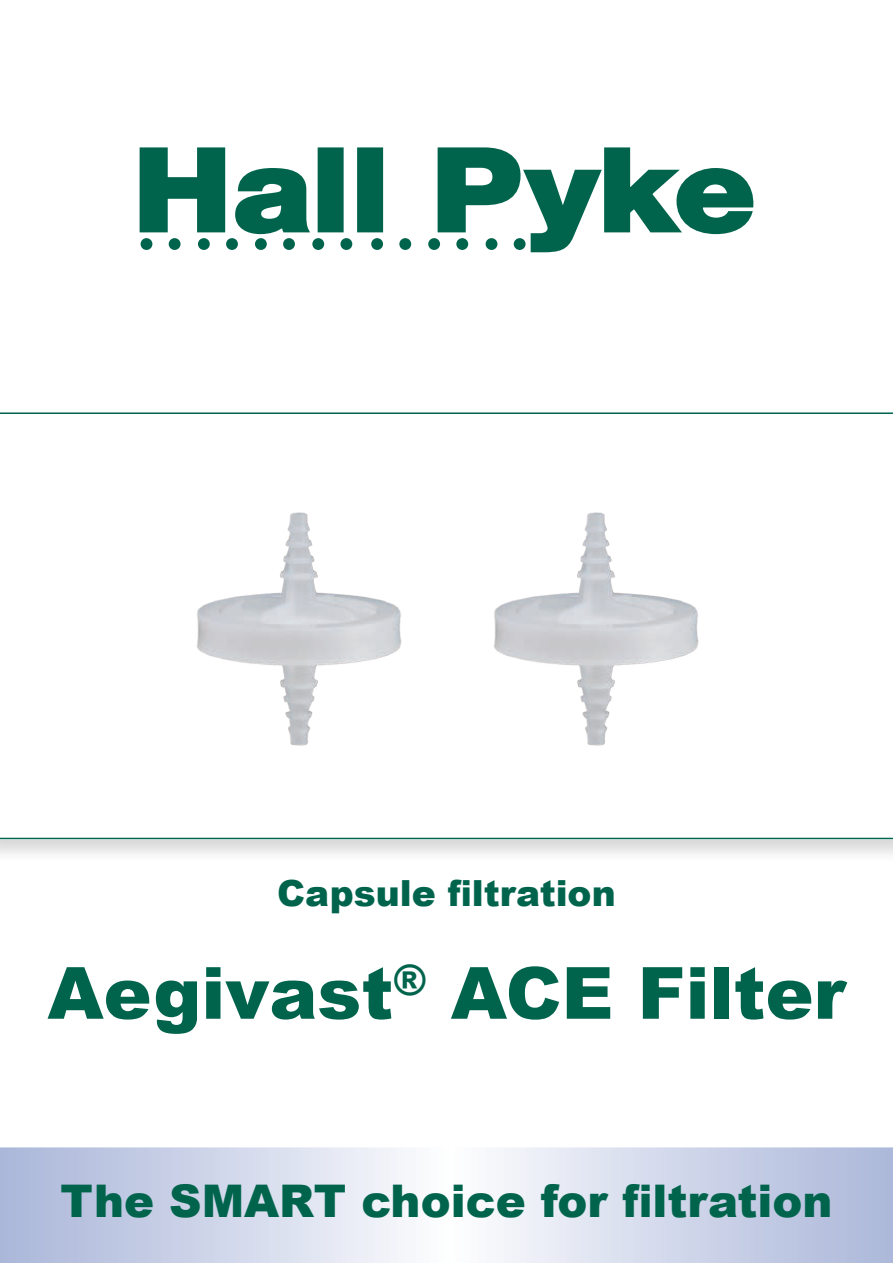
<style>
.page{position:relative;width:893px;height:1263px;background:#fff}
.page>*{position:absolute;margin:0;border:0;box-sizing:border-box;transform-origin:0 0}
.t1{font:900 72px "Arial";color:#00644d}
.t2{font:900 45px "Arial";color:#00644d}
.t3{font:900 36px "Arial";color:#00644d}
</style>
<div class="page">
<div style="left:0;top:409px;width:893px;height:455px;background:#231f20;opacity:.18"></div>
<div style="left:0;top:413px;width:893px;height:426px;background:#fff"></div>
<img style="left:197px;top:512px;width:502px;height:234px">
<svg style="left:140px;top:147px;width:86px;height:86px"></svg>
<svg style="left:235px;top:168px;width:75px;height:67px"></svg>
<div style="left:319px;top:149px;width:23px;height:82px;background:#00644d"></div>
<div style="left:318px;top:147px;width:26px;height:85px;border:3px solid #00644d"></div>
<div style="left:359px;top:149px;width:22px;height:82px;background:#00644d"></div>
<div style="left:357px;top:147px;width:26px;height:85px;border:3px solid #00644d"></div>
<svg style="left:436px;top:147px;width:317px;height:105px"></svg>
<div style="left:141px;top:238px;width:11px;height:12px;background:#00644d;border-radius:50%"></div>
<div style="left:169px;top:238px;width:12px;height:12px;background:#00644d;border-radius:50%"></div>
<div style="left:198px;top:238px;width:12px;height:12px;background:#00644d;border-radius:50%"></div>
<div style="left:226px;top:238px;width:12px;height:12px;background:#00644d;border-radius:50%"></div>
<div style="left:255px;top:238px;width:12px;height:12px;background:#00644d;border-radius:50%"></div>
<div style="left:283px;top:238px;width:12px;height:12px;background:#00644d;border-radius:50%"></div>
<div style="left:312px;top:238px;width:12px;height:12px;background:#00644d;border-radius:50%"></div>
<div style="left:340px;top:238px;width:12px;height:12px;background:#00644d;border-radius:50%"></div>
<div style="left:371px;top:238px;width:12px;height:12px;background:#00644d;border-radius:50%"></div>
<div style="left:399px;top:238px;width:12px;height:12px;background:#00644d;border-radius:50%"></div>
<div style="left:428px;top:238px;width:12px;height:12px;background:#00644d;border-radius:50%"></div>
<div style="left:456px;top:238px;width:12px;height:12px;background:#00644d;border-radius:50%"></div>
<div style="left:486px;top:238px;width:11px;height:12px;background:#00644d;border-radius:50%"></div>
<div style="left:514px;top:238px;width:12px;height:12px;background:#00644d;border-radius:50%"></div>
<hr style="left:0;top:412px;width:893px;height:2px;background:#00644d">
<hr style="left:0;top:838px;width:893px;height:1px;background:#00644d">
<svg style="left:0;top:1147px;width:893px;height:116px"></svg>
<p class="t3" style="left:277px;top:867px;width:340px">Capsule filtration</p>
<p class="t1" style="left:47px;top:941px;width:799px">Aegivast<sup>®</sup> ACE Filter</p>
<p class="t2" style="left:61px;top:1168px;width:773px">The SMART choice for filtration</p>
</div>
